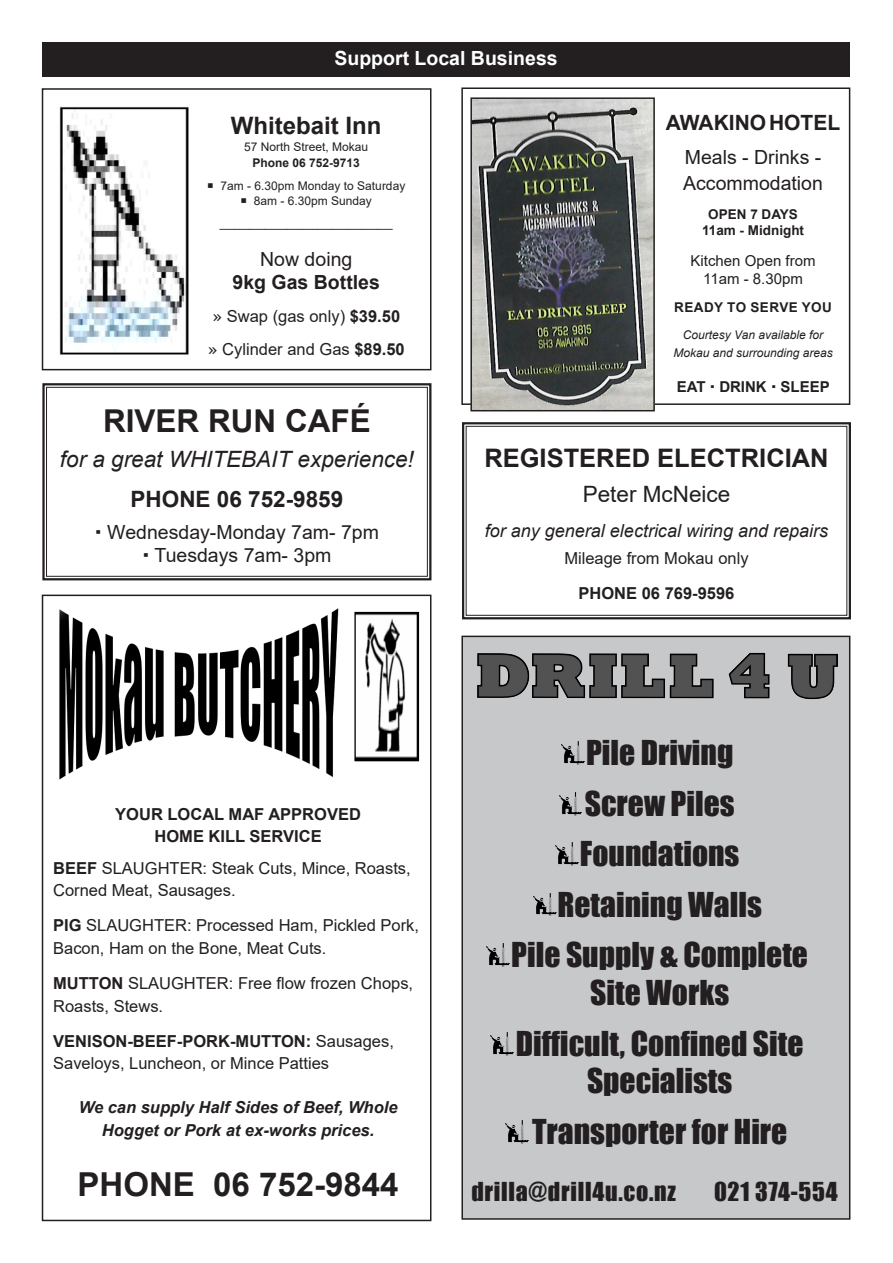
<style>
.page{position:relative;width:893px;height:1263px;background:#fff}
.page>*{position:absolute;margin:0;border:0;box-sizing:border-box;transform-origin:0 0}
.t1{font:700 33px "Arial";color:#231f20}
.t2{font:31.5px/37.8px "Impact";color:#231f20;text-align:center}
.t3{font:700 31.5px "Arial";color:#231f20}
.t4{font:700 25.5px "Arial";color:#231f20}
.t5{font:24px "Impact";letter-spacing:.03em;color:#231f20}
.t6{font:700 24px "Arial";color:#231f20}
.t7{font:italic 22.5px "Arial";color:#231f20}
.t8{font:700 22.5px "Arial";color:#231f20}
.t9{font:22.5px "Arial";color:#231f20}
.t10{font:700 21px "Arial";color:#231f20}
.t11{font:19.5px/25.5px "Arial";color:#231f20}
.t12{font:700 19.5px "Arial";color:#fff}
.t13{font:700 19.5px "Arial";color:#231f20}
.t14{font:italic 18px "Arial";color:#231f20}
.t15{font:16.5px/22.5px "Arial";color:#231f20}
.t16{font:italic 700 16.5px/22.5px "Arial";color:#231f20;text-align:center}
.t17{font:700 16.5px "Arial";color:#231f20}
.t18{font:15px "Arial";color:#231f20}
.t19{font:700 15px "Arial";color:#231f20}
.t20{font:13.5px "Arial";color:#231f20}
.t21{font:700 13.5px "Arial";color:#231f20}
.t22{font:700 13.5px "Arial";letter-spacing:.035em;color:#231f20}
.t23{font:12px "Arial";color:#231f20}
.t24{font:italic 12px/18px "Arial";color:#231f20;text-align:center}
.t25{font:700 12px "Arial";color:#231f20}
.s1{font-family:"Lucida Console"}
.s2{font-weight:700}
</style>
<div class="page">
<div style="left:42px;top:595px;width:389px;height:626px;border:2px solid #231f20"></div>
<div style="left:461px;top:87px;width:389px;height:318px;border:2px solid #231f20"></div>
<div style="left:43px;top:43px;width:807px;height:34px;background:#231f20"></div>
<div style="left:42px;top:88px;width:389px;height:282px;border:2px solid #231f20"></div>
<img style="left:59px;top:106px;width:130px;height:250px">
<svg style="left:42px;top:383px;width:390px;height:198px"></svg>
<div style="left:46px;top:387px;width:382px;height:190px;border:1px solid #231f20"></div>
<svg style="left:462px;top:422px;width:389px;height:198px"></svg>
<div style="left:466px;top:426px;width:381px;height:190px;border:1px solid #231f20"></div>
<img style="left:59px;top:608px;width:361px;height:172px">
<div style="left:462px;top:636px;width:388px;height:583px;background:#c7c8ca"></div>
<div style="left:461px;top:636px;width:389px;height:584px;border:2px solid #231f20"></div>
<img style="left:561px;top:742px;width:23px;height:22px">
<img style="left:559px;top:793px;width:23px;height:22px">
<img style="left:555px;top:843px;width:23px;height:23px">
<img style="left:533px;top:893px;width:23px;height:23px">
<img style="left:486px;top:944px;width:23px;height:22px">
<img style="left:491px;top:1032px;width:23px;height:23px">
<img style="left:506px;top:1120px;width:22px;height:23px">
<img style="left:477px;top:652px;width:360px;height:48px">
<img style="left:473px;top:100px;width:179px;height:308px">
<div style="left:470px;top:97px;width:185px;height:314px;border:2px solid #231f20"></div>
<svg style="left:96px;top:530px;width:4px;height:4px"></svg>
<svg style="left:144px;top:553px;width:4px;height:4px"></svg>
<p class="t12" style="left:334px;top:45px;width:225px">Support Local Business</p>
<p class="t6" style="left:231px;top:109px;width:152px">Whitebait Inn</p>
<p class="t23" style="left:244px;top:138px;width:126px">57 North Street, Mokau</p>
<p class="t25" style="left:253px;top:155px;width:109px">Phone 06 752-9713</p>
<p class="t23" style="left:207px;top:178px;width:200px">○ 7am - 6.30pm Monday to Saturday</p>
<p class="t23" style="left:241px;top:192px;width:133px">○ 8am - 6.30pm Sunday</p>
<p class="t20" style="left:220px;top:213px;width:174px">_______________________</p>
<p class="t11" style="left:260px;top:246px;width:94px">Now doing</p>
<p class="t13" style="left:233px;top:269px;width:149px">9kg Gas Bottles</p>
<p class="t15" style="left:212px;top:305px;width:189px"><span class="s1">»</span> Swap (gas only) <span class="s2">$39.50</span></p>
<p class="t15" style="left:208px;top:337px;width:199px"><span class="s1">»</span> Cylinder and Gas <span class="s2">$89.50</span></p>
<p class="t10" style="left:666px;top:108px;width:176px">AWAKINO HOTEL</p>
<p class="t11" style="left:683px;top:144px;width:141px">Meals - Drinks -<br>Accommodation</p>
<p class="t21" style="left:708px;top:204px;width:91px">OPEN 7 DAYS</p>
<p class="t21" style="left:702px;top:220px;width:104px">11am - Midnight</p>
<p class="t18" style="left:690px;top:250px;width:127px">Kitchen Open from</p>
<p class="t18" style="left:703px;top:268px;width:101px">11am - 8.30pm</p>
<p class="t22" style="left:674px;top:298px;width:159px">READY TO SERVE YOU</p>
<p class="t24" style="left:673px;top:326px;width:161px">Courtesy Van available for<br>Mokau and surrounding areas</p>
<p class="t19" style="left:677px;top:377px;width:155px">EAT DRINK SLEEP</p>
<p class="t3" style="left:103px;top:399px;width:269px">RIVER RUN CAFÉ</p>
<p class="t7" style="left:60px;top:445px;width:355px">for a great WHITEBAIT experience!</p>
<p class="t8" style="left:131px;top:483px;width:214px">PHONE 06 752-9859</p>
<p class="t11" style="left:107px;top:520px;width:273px;line-height:23.4px;text-align:center">Wednesday-Monday 7am- 7pm<br>Tuesdays 7am- 3pm</p>
<p class="t4" style="left:484px;top:440px;width:346px">REGISTERED ELECTRICIAN</p>
<p class="t9" style="left:583px;top:478px;width:149px">Peter McNeice</p>
<p class="t14" style="left:485px;top:519px;width:345px">for any general electrical wiring and repairs</p>
<p class="t15" style="left:564px;top:547px;width:186px">Mileage from Mokau only</p>
<p class="t17" style="left:578px;top:582px;width:157px">PHONE 06 769-9596</p>
<p class="t17" style="left:115px;top:802px;width:247px">YOUR LOCAL MAF APPROVED</p>
<p class="t17" style="left:155px;top:825px;width:169px">HOME KILL SERVICE</p>
<p class="t15" style="left:53px;top:856px;width:359px"><span class="s2">BEEF</span> SLAUGHTER: Steak Cuts, Mince, Roasts,<br>Corned Meat, Sausages.</p>
<p class="t15" style="left:53px;top:914px;width:367px"><span class="s2">PIG</span> SLAUGHTER: Processed Ham, Pickled Pork,<br>Bacon, Ham on the Bone, Meat Cuts.</p>
<p class="t15" style="left:53px;top:972px;width:362px"><span class="s2">MUTTON</span> SLAUGHTER: Free flow frozen Chops,<br>Roasts, Stews.</p>
<p class="t15" style="left:53px;top:1030px;width:342px"><span class="s2">VENISON-BEEF-PORK-MUTTON:</span> Sausages,<br>Saveloys, Luncheon, or Mince Patties</p>
<p class="t16" style="left:79px;top:1096px;width:320px">We can supply Half Sides of Beef, Whole<br>Hogget or Pork at ex-works prices.</p>
<p class="t1" style="left:78px;top:1161px;width:322px">PHONE 06 752-9844</p>
<p class="t2" style="left:586px;top:733px;width:149px">Pile Driving</p>
<p class="t2" style="left:585px;top:783px;width:151px">Screw Piles</p>
<p class="t2" style="left:580px;top:834px;width:161px">Foundations</p>
<p class="t2" style="left:558px;top:885px;width:206px">Retaining Walls</p>
<p class="t2" style="left:511px;top:935px;width:298px">Pile Supply &amp; Complete<br>Site Works</p>
<p class="t2" style="left:516px;top:1023px;width:289px">Difficult, Confined Site<br>Specialists</p>
<p class="t2" style="left:532px;top:1112px;width:257px">Transporter for Hire</p>
<p class="t5" style="left:471px;top:1173px;width:206px">drilla@drill4u.co.nz</p>
<p class="t5" style="left:714px;top:1173px;width:125px">021 374-554</p>
</div>
